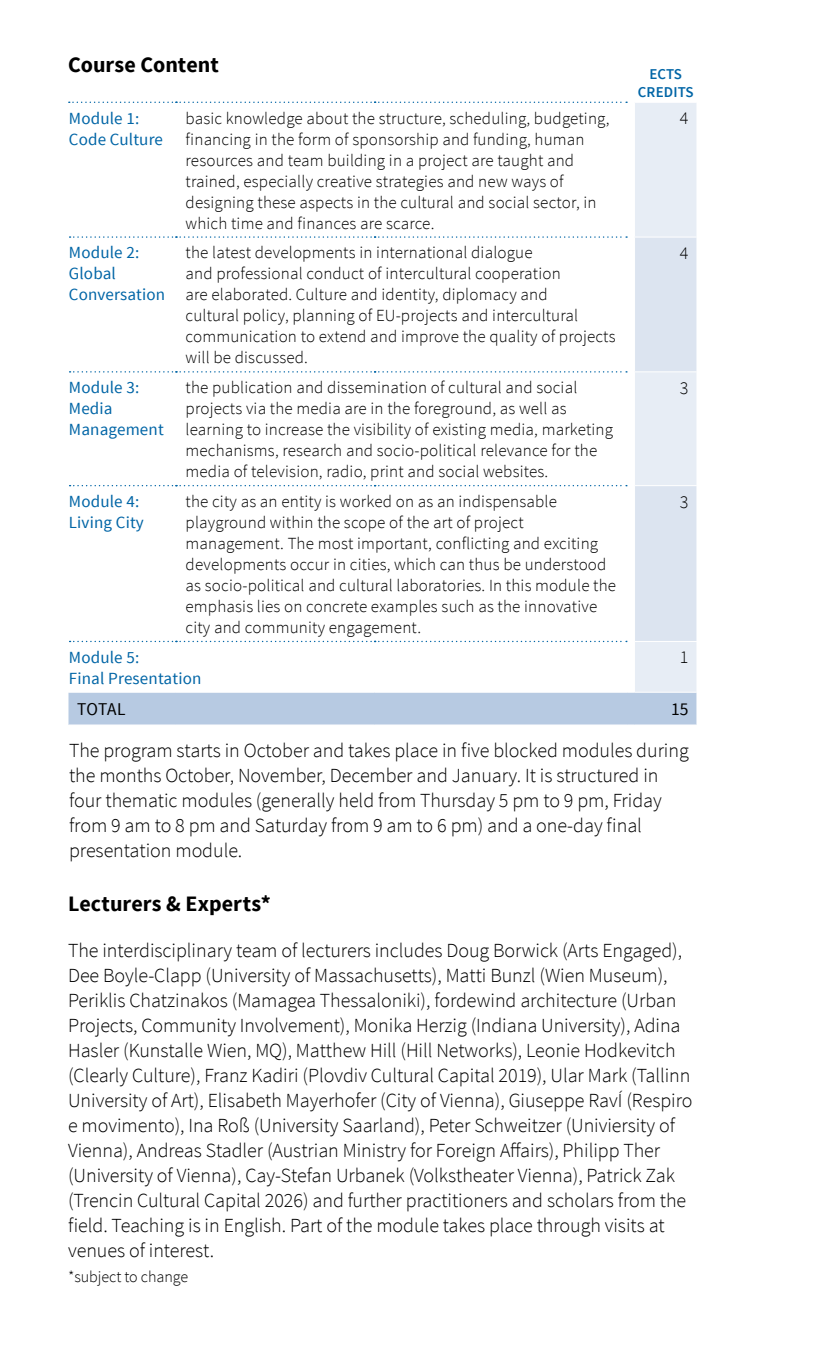
<style>
.page{position:relative;width:840px;height:1361px;background:#fff}
.page>*{position:absolute;margin:0;border:0;box-sizing:border-box;transform-origin:0 0}
.t1{font:700 22px "Source Sans Pro";letter-spacing:.005em;color:#000}
.t2{font:300 20px/25px "Source Sans Pro";letter-spacing:-.005em;color:#000}
.t3{font:18px "Source Sans Pro";letter-spacing:.01em;color:#000}
.t4{font:300 18px "Source Sans Pro";color:#000}
.t5{font:300 17px/21px "Source Sans Pro";letter-spacing:.01em;color:#000}
.t6{font:17px/21px "Source Sans Pro";letter-spacing:.01em;color:#0065a6}
.t7{font:300 16px "Source Sans Pro";letter-spacing:-.005em;color:#000}
.t8{font:600 15px/18px "Source Sans Pro";letter-spacing:.01em;color:#0065a6;text-align:center}
</style>
<div class="page">
<svg style="left:68px;top:102px;width:628px;height:623px"></svg>
<p class="t1" style="left:68px;top:51px;width:152px">Course Content</p>
<p class="t8" style="left:637px;top:65px;width:57px">ECTS<br>CREDITS</p>
<p class="t6" style="left:69px;top:108px;width:96px">Module 1:<br>Code Culture</p>
<p class="t5" style="left:185px;top:107px;width:425px">basic knowledge about the structure, scheduling, budgeting, financing in the form of sponsorship and funding, human resources and team building in a project are taught and trained, especially creative strategies and new ways of designing these aspects in the cultural and social sector, in which time and finances are scarce.</p>
<p class="t4" style="left:679px;top:107px;width:10px">4</p>
<p class="t6" style="left:69px;top:242px;width:98px">Module 2:<br>Global<br>Conversation</p>
<p class="t5" style="left:185px;top:242px;width:431px">the latest developments in international dialogue<br>and professional conduct of intercultural cooperation<br>are elaborated. Culture and identity, diplomacy and<br>cultural policy, planning of EU-projects and intercultural communication to extend and improve the quality of projects will be discussed.</p>
<p class="t4" style="left:679px;top:242px;width:10px">4</p>
<p class="t6" style="left:69px;top:377px;width:96px">Module 3:<br>Media<br>Management</p>
<p class="t5" style="left:185px;top:377px;width:429px">the publication and dissemination of cultural and social projects via the media are in the foreground, as well as learning to increase the visibility of existing media, marketing mechanisms, research and socio-political relevance for the media of television, radio, print and social websites.</p>
<p class="t4" style="left:679px;top:377px;width:10px">3</p>
<p class="t6" style="left:69px;top:491px;width:76px">Module 4:<br>Living City</p>
<p class="t5" style="left:185px;top:491px;width:432px">the city as an entity is worked on as an indispensable playground within the scope of the art of project management. The most important, conflicting and exciting developments occur in cities, which can thus be understood as socio-political and cultural laboratories. In this module the emphasis lies on concrete examples such as the innovative city and community engagement.</p>
<p class="t4" style="left:679px;top:491px;width:10px">3</p>
<p class="t6" style="left:69px;top:647px;width:134px">Module 5:<br>Final Presentation</p>
<p class="t4" style="left:679px;top:646px;width:10px">1</p>
<p class="t3" style="left:77px;top:698px;width:50px">TOTAL</p>
<p class="t3" style="left:670px;top:698px;width:19px">15</p>
<p class="t2" style="left:69px;top:738px;width:621px">The program starts in October and takes place in five blocked modules during the months October, November, December and January. It is structured in four thematic modules (generally held from Thursday 5 pm to 9 pm, Friday from 9 am to 8 pm and Saturday from 9 am to 6 pm) and a one-day final presentation module.</p>
<p class="t1" style="left:68px;top:889px;width:204px">Lecturers &amp; Experts*</p>
<p class="t2" style="left:68px;top:938px;width:625px">The interdisciplinary team of lecturers includes Doug Borwick (Arts Engaged), Dee Boyle-Clapp (University of Massachusetts), Matti Bunzl (Wien Museum), Periklis Chatzinakos (Mamagea Thessaloniki), fordewind architecture (Urban Projects, Community Involvement), Monika Herzig (Indiana University), Adina Hasler (Kunstalle Wien, MQ), Matthew Hill (Hill Networks), Leonie Hodkevitch (Clearly Culture), Franz Kadiri (Plovdiv Cultural Capital 2019), Ular Mark (Tallinn University of Art), Elisabeth Mayerhofer (City of Vienna), Giuseppe RavÍ (Respiro e movimento), Ina Roß (University Saarland), Peter Schweitzer (Univiersity of Vienna), Andreas Stadler (Austrian Ministry for Foreign Affairs), Philipp Ther (University of Vienna), Cay-Stefan Urbanek (Volkstheater Vienna), Patrick Zak (Trencin Cultural Capital 2026) and further practitioners and scholars from the field. Teaching is in English. Part of the module takes place through visits at venues of interest.</p>
<p class="t7" style="left:68px;top:1267px;width:121px">*subject to change</p>
</div>
